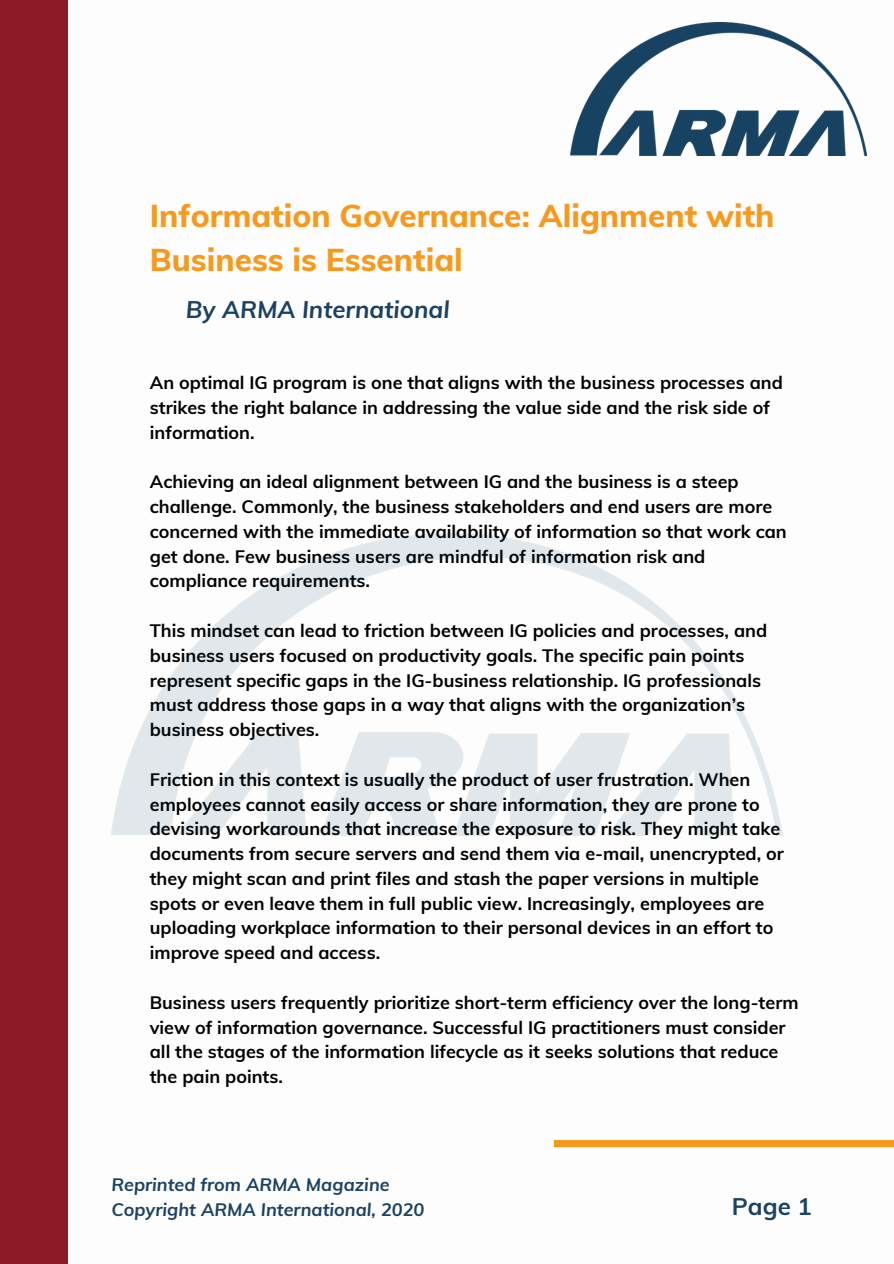
<style>
.page{position:relative;width:894px;height:1264px;background:#fff}
.page>*{position:absolute;margin:0;border:0;box-sizing:border-box;transform-origin:0 0}
.t1{font:800 31.5px/43.8px "Muli";color:#f8991c}
.t2{font:italic 700 24px "Muli";color:#1b4263}
.t3{font:700 24px "Muli";color:#1b4263}
.t4{font:700 18px/24.8px "Muli";color:#000}
.t5{font:italic 700 18px "Muli";color:#1b4263}
</style>
<div class="page">
<div style="left:0;top:0;width:68px;height:1263px;background:#8c1b28"></div>
<img style="left:570px;top:23px;width:296px;height:133px">
<img style="left:112px;top:533px;width:670px;height:302px">
<svg style="left:553px;top:1140px;width:340px;height:7px;background:#f8991e"></svg>
<p class="t1" style="left:150px;top:193px;width:626px">Information Governance: Alignment with<br>Business is Essential</p>
<p class="t2" style="left:186px;top:293px;width:265px">By ARMA International</p>
<p class="t4" style="left:150px;top:370px;width:634px">An optimal IG program is one that aligns with the business processes and strikes the right balance in addressing the value side and the risk side of information.</p>
<p class="t4" style="left:150px;top:469px;width:638px">Achieving an ideal alignment between IG and the business is a steep challenge. Commonly, the business stakeholders and end users are more concerned with the immediate availability of information so that work can get done. Few business users are mindful of information risk and compliance requirements.</p>
<p class="t4" style="left:150px;top:618px;width:618px">This mindset can lead to friction between IG policies and processes, and business users focused on productivity goals. The specific pain points represent specific gaps in the IG-business relationship. IG professionals must address those gaps in a way that aligns with the organization’s business objectives.</p>
<p class="t4" style="left:150px;top:766px;width:635px">Friction in this context is usually the product of user frustration. When employees cannot easily access or share information, they are prone to devising workarounds that increase the exposure to risk. They might take documents from secure servers and send them via e-mail, unencrypted, or they might scan and print files and stash the paper versions in multiple spots or even leave them in full public view. Increasingly, employees are uploading workplace information to their personal devices in an effort to improve speed and access.</p>
<p class="t4" style="left:150px;top:989px;width:650px">Business users frequently prioritize short-term efficiency over the long-term view of information governance. Successful IG practitioners must consider all the stages of the information lifecycle as it seeks solutions that reduce the pain points.</p>
<p class="t5" style="left:111px;top:1172px;width:280px">Reprinted from ARMA Magazine</p>
<p class="t5" style="left:111px;top:1197px;width:314px">Copyright ARMA International, 2020</p>
<p class="t3" style="left:731px;top:1190px;width:81px">Page 1</p>
</div>
